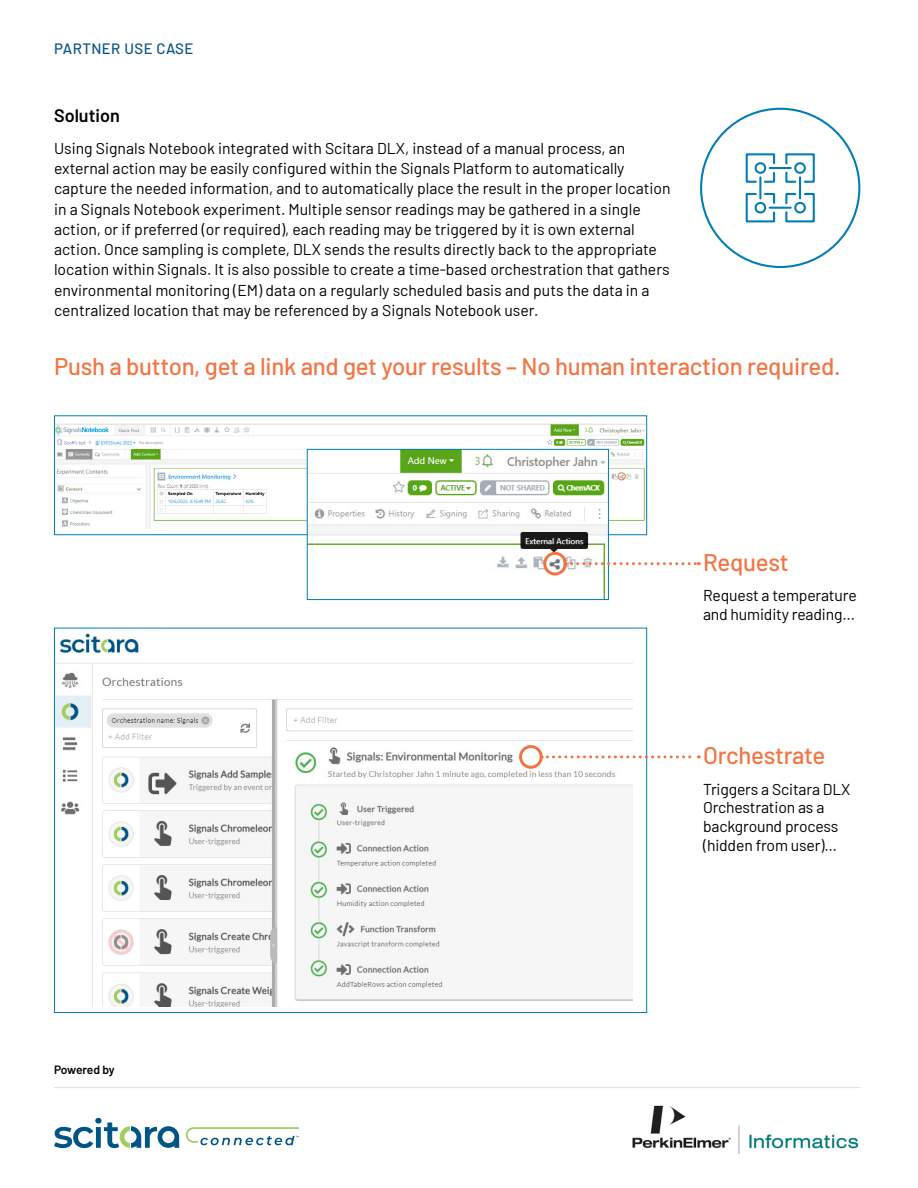
<style>
.page{position:relative;width:918px;height:1188px;background:#fff}
.page>*{position:absolute;margin:0;border:0;box-sizing:border-box;transform-origin:0 0}
.t1{font:500 24px "Barlow";letter-spacing:-.01em;color:#f37443}
.t2{font:600 18px "Barlow";color:#000}
.t3{font:15.75px/20.2px "Barlow";color:#000}
.t4{font:500 15px "Barlow";letter-spacing:.03em;color:#095587}
.t5{font:600 12px "Barlow";letter-spacing:-.02em;color:#000}
</style>
<div class="page">
<hr style="left:54px;top:1087px;width:806px;height:1px;background:#d8e2e7">
<img style="left:632px;top:1105px;width:227px;height:49px">
<svg style="left:54px;top:1118px;width:125px;height:30px"></svg>
<svg style="left:186px;top:1127px;width:113px;height:18px"></svg>
<img style="left:56px;top:423px;width:589px;height:105px">
<div style="left:54px;top:415px;width:593px;height:120px;border:1px solid #007db7"></div>
<img style="left:56px;top:633px;width:577px;height:374px">
<img style="left:309px;top:451px;width:298px;height:147px">
<div style="left:307px;top:449px;width:302px;height:151px;border:1px solid #007db7"></div>
<div style="left:543px;top:552px;width:24px;height:23px;border:3px solid #f37443;border-radius:50%"></div>
<svg style="left:565px;top:562px;width:134px;height:3px"></svg>
<div style="left:519px;top:745px;width:24px;height:24px;border:3px solid #f37443;border-radius:50%"></div>
<svg style="left:541px;top:755px;width:158px;height:3px"></svg>
<div style="left:618px;top:472px;width:8px;height:8px;border:1px solid #f37443;border-radius:50%"></div>
<svg style="left:745px;top:153px;width:70px;height:70px"></svg>
<p class="t4" style="left:54px;top:38px;width:141px">PARTNER USE CASE</p>
<p class="t2" style="left:54px;top:102px;width:67px">Solution</p>
<p class="t3" style="left:54px;top:137px;width:618px">Using Signals Notebook integrated with Scitara DLX, instead of a manual process, an external action may be easily configured within the Signals Platform to automatically capture the needed information, and to automatically place the result in the proper location in a Signals Notebook experiment. Multiple sensor readings may be gathered in a single action, or if preferred (or required), each reading may be triggered by it is own external action. Once sampling is complete, DLX sends the results directly back to the appropriate location within Signals. It is also possible to create a time-based orchestration that gathers environmental monitoring (EM) data on a regularly scheduled basis and puts the data in a centralized location that may be referenced by a Signals Notebook user.</p>
<h1 class="t1" style="left:54px;top:349px;width:788px">Push a button, get a link and get your results – No human interaction required.</h1>
<h1 class="t1" style="left:703px;top:544px;width:87px">Request</h1>
<p class="t3" style="left:703px;top:585px;width:155px;line-height:18.8px">Request a temperature and humidity reading...</p>
<p class="t5" style="left:54px;top:1061px;width:62px">Powered by</p>
<h1 class="t1" style="left:703px;top:738px;width:124px">Orchestrate</h1>
<p class="t3" style="left:703px;top:778px;width:149px;line-height:18.8px">Triggers a Scitara DLX<br>Orchestration as a background process (hidden from user)…</p>
</div>
